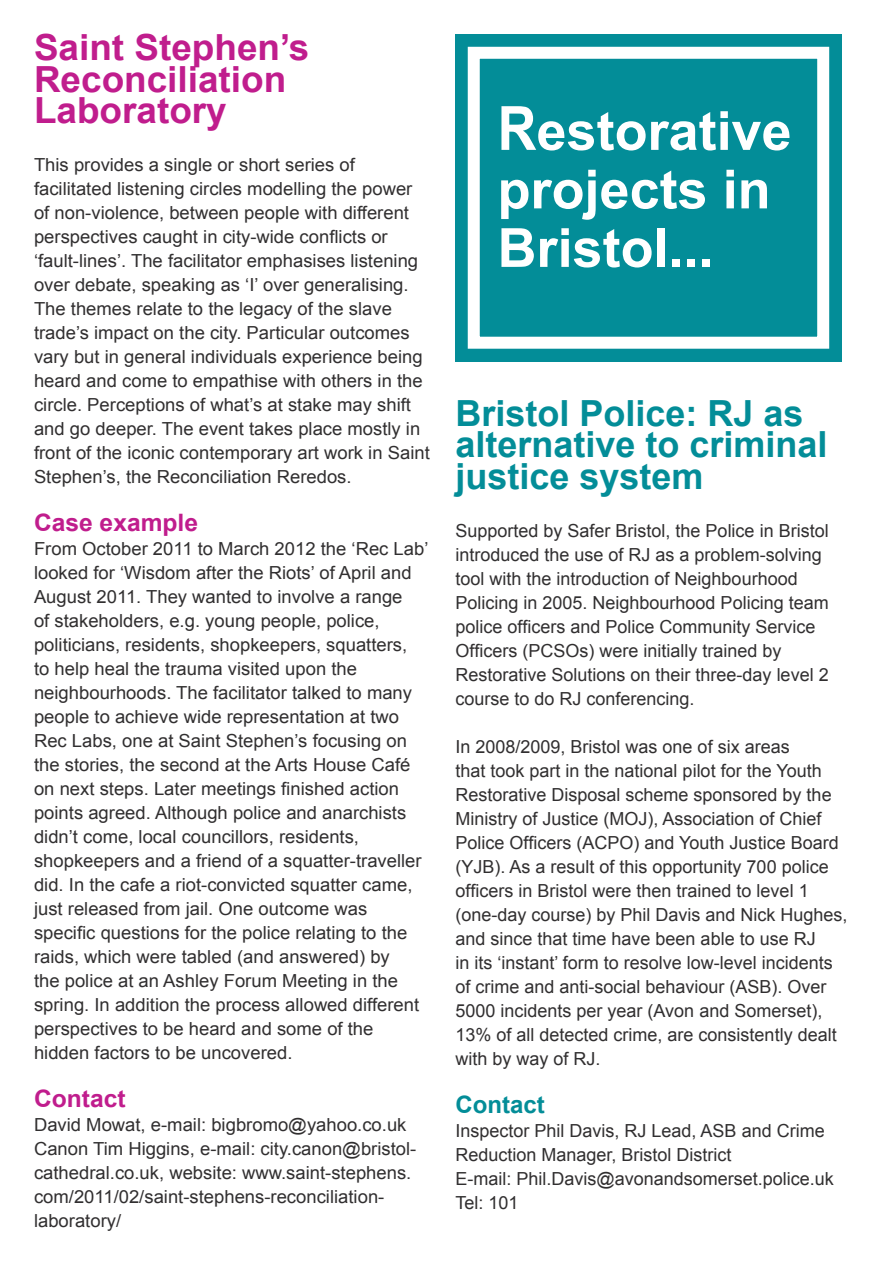
<style>
.page{position:relative;width:893px;height:1263px;background:#fff}
.page>*{position:absolute;margin:0;border:0;box-sizing:border-box;transform-origin:0 0}
.t1{font:700 54px "Arial";color:#fff}
.t2{font:700 36px/31.5px "Arial";color:#038d98}
.t3{font:700 36px/31.5px "Arial";color:#c01d8d}
.t4{font:700 24px "Arial";color:#c01d8d}
.t5{font:700 24px "Arial";color:#038d98}
.t6{font:18px/24px "Arial";color:#312f30}
.s1{font-size:61.05px}
</style>
<div class="page">
<div style="left:455px;top:34px;width:387px;height:327px;background:#038d98"></div>
<div style="left:468px;top:47px;width:361px;height:302px;border:12px solid #fff"></div>
<p class="t3" style="left:34px;top:33px;width:277px">Saint Stephen’s<br>Reconciliation<br>Laboratory</p>
<p class="t6" style="left:34px;top:153px;width:397px">This provides a single or short series of facilitated listening circles modelling the power of non-violence, between people with different perspectives caught in city-wide conflicts or ‘fault-lines’. The facilitator emphasises listening over debate, speaking as ‘I’ over generalising.<br>The themes relate to the legacy of the slave trade’s impact on the city. Particular outcomes vary but in general individuals experience being heard and come to empathise with others in the circle. Perceptions of what’s at stake may shift and go deeper. The event takes place mostly in front of the iconic contemporary art work in Saint Stephen’s, the Reconciliation Reredos.</p>
<p class="t4" style="left:34px;top:507px;width:166px">Case example</p>
<p class="t6" style="left:34px;top:537px;width:396px">From October 2011 to March 2012 the ‘Rec Lab’ looked for ‘Wisdom after the Riots’ of April and August 2011. They wanted to involve a range<br>of stakeholders, e.g. young people, police, politicians, residents, shopkeepers, squatters,<br>to help heal the trauma visited upon the neighbourhoods. The facilitator talked to many people to achieve wide representation at two Rec Labs, one at Saint Stephen’s focusing on the stories, the second at the Arts House Café on next steps. Later meetings finished action points agreed. Although police and anarchists didn’t come, local councillors, residents, shopkeepers and a friend of a squatter-traveller did. In the cafe a riot-convicted squatter came, just released from jail. One outcome was specific questions for the police relating to the raids, which were tabled (and answered) by<br>the police at an Ashley Forum Meeting in the spring. In addition the process allowed different perspectives to be heard and some of the hidden factors to be uncovered.</p>
<p class="t4" style="left:34px;top:1083px;width:93px">Contact</p>
<p class="t6" style="left:34px;top:1113px;width:374px">David Mowat, e-mail: bigbromo@yahoo.co.uk</p>
<p class="t6" style="left:34px;top:1137px;width:384px">Canon Tim Higgins, e-mail: city.canon@bristol&shy;cathedral.co.uk, website: www.saint-stephens. com/2011/02/saint-stephens-reconciliation&shy;laboratory/</p>
<p class="t1" style="left:497px;top:95px;width:296px"><span class="s1">R</span>estorative</p>
<p class="t1" style="left:497px;top:153px;width:275px">projects in</p>
<p class="t1" style="left:497px;top:212px;width:218px">Bristol...</p>
<p class="t2" style="left:455px;top:399px;width:374px">Bristol Police: RJ as alternative to criminal justice system</p>
<p class="t6" style="left:455px;top:519px;width:375px">Supported by Safer Bristol, the Police in Bristol introduced the use of RJ as a problem-solving tool with the introduction of Neighbourhood Policing in 2005. Neighbourhood Policing team police officers and Police Community Service Officers (PCSOs) were initially trained by Restorative Solutions on their three-day level 2 course to do RJ conferencing.</p>
<p class="t6" style="left:455px;top:735px;width:394px">In 2008/2009, Bristol was one of six areas<br>that took part in the national pilot for the Youth Restorative Disposal scheme sponsored by the Ministry of Justice (MOJ), Association of Chief Police Officers (ACPO) and Youth Justice Board (YJB). As a result of this opportunity 700 police officers in Bristol were then trained to level 1 (one-day course) by Phil Davis and Nick Hughes, and since that time have been able to use RJ<br>in its ‘instant’ form to resolve low-level incidents of crime and anti-social behaviour (ASB). Over 5000 incidents per year (Avon and Somerset), 13% of all detected crime, are consistently dealt with by way of RJ.</p>
<p class="t5" style="left:455px;top:1088px;width:91px">Contact</p>
<p class="t6" style="left:455px;top:1119px;width:371px">Inspector Phil Davis, RJ Lead, ASB and Crime<br>Reduction Manager, Bristol District</p>
<p class="t6" style="left:455px;top:1167px;width:380px">E-mail: Phil.Davis@avonandsomerset.police.uk</p>
<p class="t6" style="left:455px;top:1191px;width:65px">Tel: 101</p>
</div>
